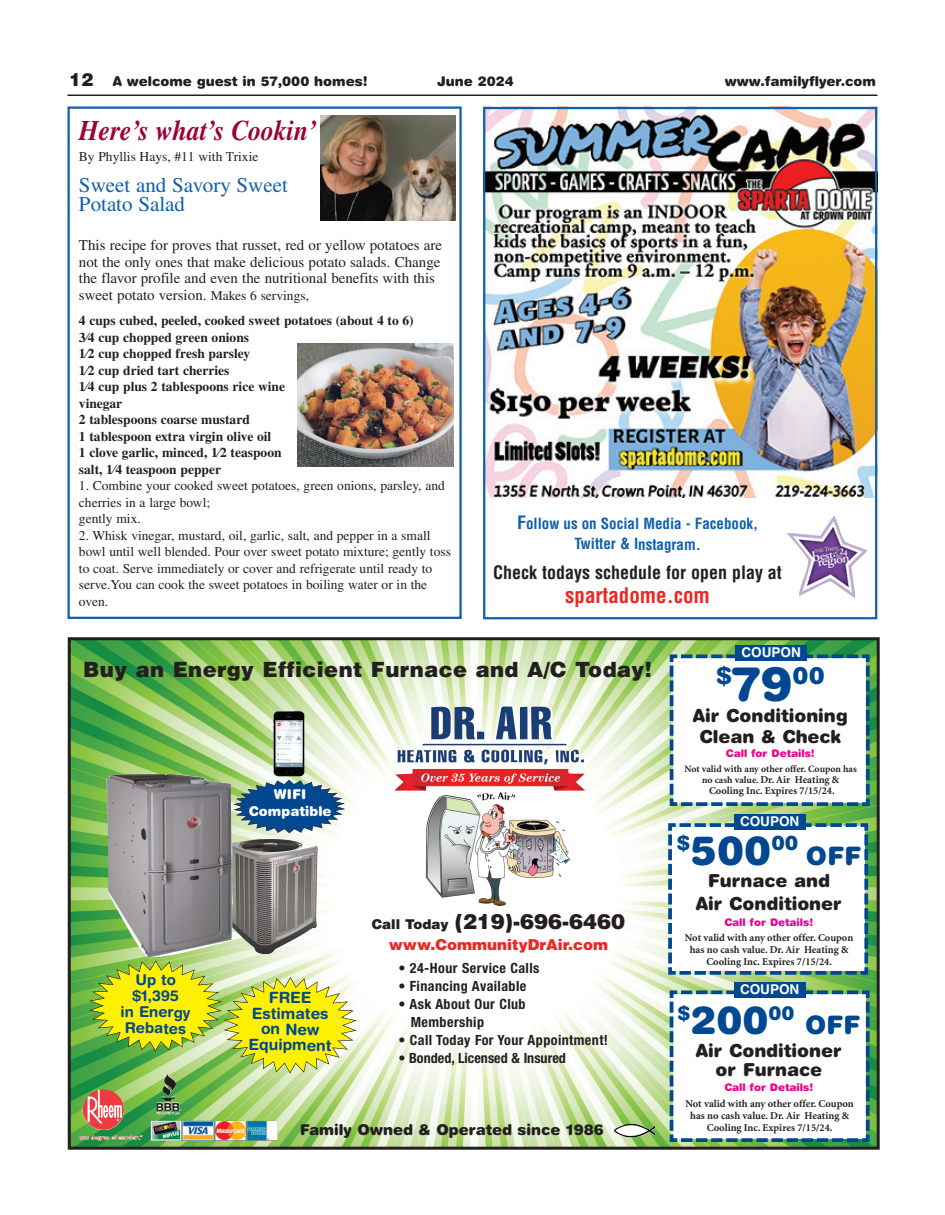
<style>
.page{position:relative;width:945px;height:1215px;background:#fff}
.page>*{position:absolute;margin:0;border:0;box-sizing:border-box;transform-origin:0 0}
.t1{font:italic 700 28.5px "Times";color:#9d0138;scale:.9 1}
.t2{font:900 25.5px "Helvetica Rounded";color:#014890}
.t3{font:900 24px "Helvetica Rounded";color:#014890}
.t4{font:900 21px "Helvetica";letter-spacing:.02em;color:#231f20}
.t5{font:21px/19.5px "Times";color:#0d60ae}
.t6{font:900 21px "Helvetica";color:#231f20}
.t7{font:700 condensed 21px "Helvetica";color:#ed2724}
.t8{font:900 20.25px "Helvetica Rounded";color:#014890}
.t9{font:900 19.5px "Helvetica Rounded";color:#014890}
.t10{font:900 18px/22.5px "Helvetica Rounded";color:#231f20;text-align:center}
.t11{font:700 condensed 18px "Helvetica";color:#231f20}
.t12{font:700 15.6px/15.9px "Helvetica Rounded";letter-spacing:-.005em;color:#014890;text-align:center}
.t13{font:15px/16.5px "Times";color:#231f20}
.t14{font:700 condensed 15px/20.4px "Helvetica";color:#0d60ae;text-align:center}
.t15{font:900 15px "Helvetica Rounded";color:#231f20}
.t16{font:700 15px/16px "Helvetica Rounded";letter-spacing:-.005em;color:#014890;text-align:center}
.t17{font:900 15px "Helvetica";color:#ed2724}
.t18{font:700 condensed 14.1px/18px "Helvetica Neue";letter-spacing:.03em;color:#231f20}
.t19{font:700 condensed 14.1px "Helvetica Neue";color:#231f20}
.t20{font:13.5px/16.5px "Times";color:#231f20}
.t21{font:700 13.5px/16.5px "Times";color:#231f20}
.t22{font:900 13.5px "Helvetica Rounded";color:#231f20}
.t23{font:700 13.5px "Helvetica";color:#fff}
.t24{font:900 13.5px/16.5px "Helvetica Rounded";letter-spacing:-.005em;color:#fff;text-align:center}
.t25{font:700 10.5px/12px "Minion";color:#231f20;text-align:center}
.t26{font:900 10.5px "Helvetica Rounded";color:#ed028c}
.t27{font:700 9.75px "Minion";color:#231f20}
.s1{font-family:"Helvetica";font-size:18px}
.s2{font-size:13.5px}
.s3{font-size:18px}
.s4{font-size:48px}
.s5{font-size:9.75px}
.s6{font-size:40.5px}
.s7{font-size:39px}
</style>
<div class="page">
<hr style="left:68px;top:94px;width:810px;height:2px;background:#231f20">
<img style="left:486px;top:110px;width:388px;height:387px">
<div style="left:483px;top:107px;width:394px;height:512px;border:2px solid #0d60ae"></div>
<img style="left:787px;top:516px;width:81px;height:82px">
<div style="left:68px;top:106px;width:394px;height:513px;border:2px solid #0d60ae"></div>
<img style="left:321px;top:116px;width:134px;height:104px">
<img style="left:297px;top:343px;width:157px;height:123px">
<img style="left:72px;top:641px;width:804px;height:505px">
<div style="left:68px;top:637px;width:812px;height:513px;border:3px solid #231f20"></div>
<img style="left:107px;top:774px;width:125px;height:183px">
<img style="left:232px;top:839px;width:86px;height:115px">
<svg style="left:666px;top:821px;width:204px;height:156px"></svg>
<img style="left:79px;top:1089px;width:64px;height:52px">
<img style="left:151px;top:1121px;width:127px;height:20px">
<img style="left:156px;top:1074px;width:25px;height:41px">
<svg style="left:668px;top:989px;width:203px;height:155px"></svg>
<img style="left:273px;top:711px;width:31px;height:65px">
<svg style="left:233px;top:780px;width:112px;height:53px;background:#4b7c9f"></svg>
<img style="left:394px;top:706px;width:192px;height:200px">
<svg style="left:89px;top:960px;width:268px;height:114px;background:#d2de4a"></svg>
<img style="left:614px;top:1124px;width:41px;height:13px">
<div style="left:734px;top:814px;width:71px;height:16px;background:#014890"></div>
<div style="left:734px;top:983px;width:71px;height:15px;background:#014890"></div>
<svg style="left:668px;top:653px;width:204px;height:155px"></svg>
<div style="left:736px;top:645px;width:71px;height:16px;background:#014890"></div>
<p class="t22" style="left:69px;top:76px;width:300px"><span class="s1">12</span> A welcome guest in 57,000 homes!</p>
<p class="t22" style="left:437px;top:76px;width:78px">June 2024</p>
<p class="t22" style="left:725px;top:76px;width:153px">www.familyflyer.com</p>
<h1 class="t1" style="left:79px;top:120px;width:266px">Here’s what’s Cookin’</h1>
<p class="t20" style="left:79px;top:150px;width:181px">By Phyllis Hays, #11 with Trixie</p>
<h3 class="t5" style="left:79px;top:177px;width:210px">Sweet and Savory Sweet<br>Potato Salad</h3>
<p class="t13" style="left:79px;top:239px;width:365px">This recipe for proves that russet, red or yellow potatoes are not the only ones that make delicious potato salads. Change the flavor profile and even the nutritional benefits with this sweet potato version. <span class="s2">Makes 6 servings,</span></p>
<p class="t21" style="left:79px;top:314px;width:336px">4 cups cubed, peeled, cooked sweet potatoes (about 4 to 6)<br>3⁄4 cup chopped green onions<br>1⁄2 cup chopped fresh parsley<br>1⁄2 cup dried tart cherries<br>1⁄4 cup plus 2 tablespoons rice wine<br>vinegar<br>2 tablespoons coarse mustard<br>1 tablespoon extra virgin olive oil<br>1 clove garlic, minced, 1⁄2 teaspoon<br>salt, 1⁄4 teaspoon pepper</p>
<p class="t20" style="left:79px;top:479px;width:367px">1. Combine your cooked sweet potatoes, green onions, parsley, and cherries in a large bowl;<br>gently mix.</p>
<p class="t20" style="left:79px;top:528px;width:373px">2. Whisk vinegar, mustard, oil, garlic, salt, and pepper in a small bowl until well blended. Pour over sweet potato mixture; gently toss to coat. Serve immediately or cover and refrigerate until ready to serve.You can cook the sweet potatoes in boiling water or in the oven.</p>
<p class="t14" style="left:517px;top:514px;width:243px"><span class="s3">F</span>ollow us on Social Media - Facebook,<br>Twitter &amp; Instagram.</p>
<h3 class="t11" style="left:493px;top:565px;width:290px">Check todays schedule for open play at</h3>
<h3 class="t7" style="left:565px;top:587px;width:146px">spartadome.com</h3>
<p class="t23" style="left:742px;top:644px;width:61px">COUPON</p>
<h3 class="t4" style="left:83px;top:661px;width:570px">Buy an Energy Efficient Furnace and A/C Today!</h3>
<p class="t16" style="left:121px;top:973px;width:71px">Up to $1,395<br>in Energy<br>Rebates</p>
<p class="t24" style="left:249px;top:787px;width:84px">WIFI<br>Compatible</p>
<p class="t12" style="left:249px;top:991px;width:84px">FREE<br>Estimates on New<br>Equipment</p>
<h3 class="t6" style="left:372px;top:914px;width:255px"><span class="s2">Call Today</span> (219)-696-6460</h3>
<p class="t17" style="left:389px;top:939px;width:221px">www.CommunityDrAir.com</p>
<p class="t18" style="left:398px;top:961px;width:143px">• 24-Hour Service Calls</p>
<p class="t18" style="left:398px;top:979px;width:130px">• Financing Available</p>
<p class="t18" style="left:411px;top:997px;width:116px;text-indent:-12px">• Ask About Our Club<br>Membership</p>
<p class="t18" style="left:398px;top:1033px;width:211px">• Call Today For Your Appointment!</p>
<p class="t19" style="left:398px;top:1053px;width:169px">• Bonded, Licensed &amp; Insured</p>
<p class="t15" style="left:300px;top:1124px;width:305px">Family Owned &amp; Operated since 1986</p>
<h3 class="t3" style="left:716px;top:666px;width:110px">$<span class="s4">79</span>00</h3>
<h3 class="t10" style="left:693px;top:707px;width:157px;line-height:21px">Air Conditioning<br>Clean &amp; Check</h3>
<p class="t26" style="left:726px;top:749px;width:90px">Call for Details!</p>
<p class="t27" style="left:685px;top:765px;width:174px">Not valid with any other offer. Coupon has</p>
<p class="t25" style="left:702px;top:775px;width:139px;line-height:11.2px"><span class="s5">no cash value.</span> Dr. Air Heating &amp;<br>Cooling Inc. Expires 7/15/24.</p>
<p class="t23" style="left:740px;top:813px;width:61px">COUPON</p>
<h3 class="t8" style="left:677px;top:835px;width:123px">$<span class="s6">500</span>00</h3>
<h2 class="t2" style="left:806px;top:846px;width:57px">OFF</h2>
<h3 class="t10" style="left:696px;top:871px;width:148px">Furnace and<br>Air Conditioner</h3>
<p class="t26" style="left:724px;top:918px;width:90px">Call for Details!</p>
<p class="t25" style="left:685px;top:932px;width:170px">Not valid with any other offer. Coupon has no cash value. Dr. Air Heating &amp;<br>Cooling Inc. Expires 7/15/24.</p>
<h3 class="t9" style="left:677px;top:1005px;width:119px">$<span class="s7">200</span>00</h3>
<h2 class="t2" style="left:805px;top:1015px;width:57px">OFF</h2>
<h3 class="t10" style="left:696px;top:1042px;width:148px;line-height:19.5px">Air Conditioner or Furnace</h3>
<p class="t26" style="left:724px;top:1083px;width:90px">Call for Details!</p>
<p class="t25" style="left:685px;top:1098px;width:170px">Not valid with any other offer. Coupon has no cash value. Dr. Air Heating &amp;<br>Cooling Inc. Expires 7/15/24.</p>
<p class="t23" style="left:740px;top:982px;width:61px">COUPON</p>
</div>
